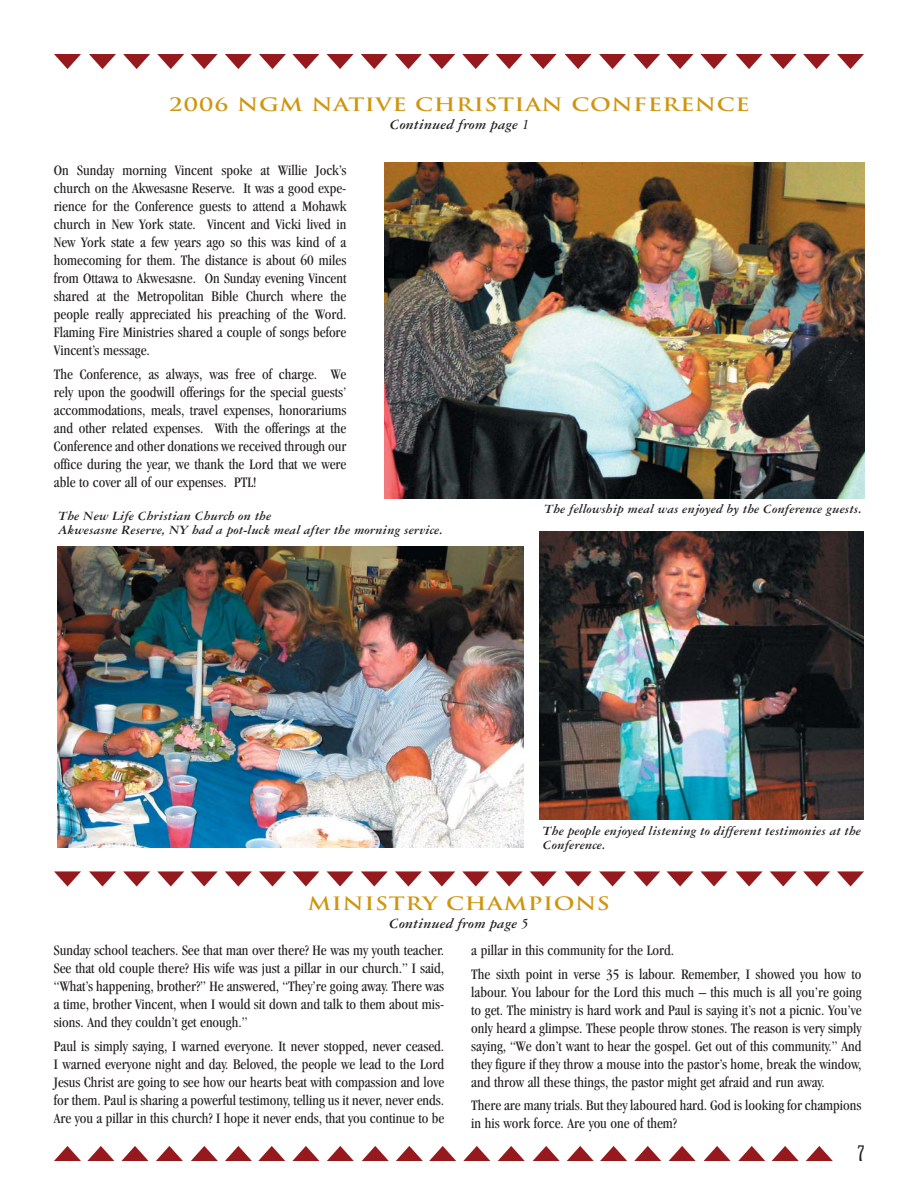
<style>
.page{position:relative;width:918px;height:1188px;background:#fff}
.page>*{position:absolute;margin:0;border:0;box-sizing:border-box;transform-origin:0 0}
.t1{font:21px "Willow";color:#231f20;scale:1.8 1}
.t2{font:700 18px "Trajan";letter-spacing:.025em;color:#ce9610;scale:1.25 1}
.t3{font:condensed 15px/18px "Garamond";color:#231f20;text-align:justify}
.t4{font:italic 700 15px "Garamond Three";color:#231f20}
.t5{font:italic 700 13.5px/13.5px "Garamond Three";color:#231f20}
</style>
<div class="page">
<svg style="left:54px;top:54px;width:27px;height:15px"></svg>
<svg style="left:89px;top:54px;width:27px;height:15px"></svg>
<svg style="left:361px;top:54px;width:27px;height:15px"></svg>
<svg style="left:395px;top:54px;width:27px;height:15px"></svg>
<svg style="left:428px;top:54px;width:27px;height:15px"></svg>
<svg style="left:530px;top:54px;width:27px;height:15px"></svg>
<svg style="left:565px;top:54px;width:27px;height:15px"></svg>
<svg style="left:599px;top:54px;width:27px;height:15px"></svg>
<svg style="left:633px;top:54px;width:27px;height:15px"></svg>
<svg style="left:667px;top:54px;width:27px;height:15px"></svg>
<svg style="left:462px;top:54px;width:27px;height:15px"></svg>
<svg style="left:496px;top:54px;width:27px;height:15px"></svg>
<svg style="left:700px;top:54px;width:27px;height:15px"></svg>
<svg style="left:736px;top:54px;width:27px;height:15px"></svg>
<svg style="left:770px;top:54px;width:27px;height:15px"></svg>
<svg style="left:803px;top:54px;width:27px;height:15px"></svg>
<svg style="left:837px;top:54px;width:27px;height:15px"></svg>
<svg style="left:327px;top:54px;width:27px;height:15px"></svg>
<svg style="left:123px;top:54px;width:27px;height:15px"></svg>
<svg style="left:157px;top:54px;width:27px;height:15px"></svg>
<svg style="left:191px;top:54px;width:27px;height:15px"></svg>
<svg style="left:225px;top:54px;width:27px;height:15px"></svg>
<svg style="left:259px;top:54px;width:27px;height:15px"></svg>
<svg style="left:292px;top:54px;width:27px;height:15px"></svg>
<svg style="left:191px;top:1146px;width:27px;height:15px"></svg>
<svg style="left:156px;top:1146px;width:27px;height:15px"></svg>
<svg style="left:122px;top:1146px;width:27px;height:15px"></svg>
<svg style="left:87px;top:1146px;width:27px;height:15px"></svg>
<svg style="left:54px;top:1146px;width:27px;height:15px"></svg>
<svg style="left:362px;top:1146px;width:27px;height:15px"></svg>
<svg style="left:327px;top:1146px;width:27px;height:15px"></svg>
<svg style="left:292px;top:1146px;width:27px;height:15px"></svg>
<svg style="left:258px;top:1146px;width:27px;height:15px"></svg>
<svg style="left:225px;top:1146px;width:27px;height:15px"></svg>
<svg style="left:533px;top:1146px;width:27px;height:15px"></svg>
<svg style="left:498px;top:1146px;width:27px;height:15px"></svg>
<svg style="left:463px;top:1146px;width:27px;height:15px"></svg>
<svg style="left:429px;top:1146px;width:27px;height:15px"></svg>
<svg style="left:396px;top:1146px;width:27px;height:15px"></svg>
<svg style="left:704px;top:1146px;width:27px;height:15px"></svg>
<svg style="left:669px;top:1146px;width:27px;height:15px"></svg>
<svg style="left:634px;top:1146px;width:27px;height:15px"></svg>
<svg style="left:600px;top:1146px;width:27px;height:15px"></svg>
<svg style="left:567px;top:1146px;width:27px;height:15px"></svg>
<svg style="left:806px;top:1146px;width:27px;height:15px"></svg>
<svg style="left:772px;top:1146px;width:27px;height:15px"></svg>
<svg style="left:738px;top:1146px;width:27px;height:15px"></svg>
<svg style="left:54px;top:871px;width:27px;height:16px"></svg>
<svg style="left:89px;top:871px;width:27px;height:16px"></svg>
<svg style="left:361px;top:871px;width:27px;height:16px"></svg>
<svg style="left:395px;top:871px;width:27px;height:16px"></svg>
<svg style="left:428px;top:871px;width:27px;height:16px"></svg>
<svg style="left:530px;top:871px;width:27px;height:15px"></svg>
<svg style="left:565px;top:871px;width:27px;height:15px"></svg>
<svg style="left:599px;top:871px;width:27px;height:15px"></svg>
<svg style="left:633px;top:871px;width:27px;height:15px"></svg>
<svg style="left:667px;top:871px;width:27px;height:15px"></svg>
<svg style="left:462px;top:871px;width:27px;height:15px"></svg>
<svg style="left:496px;top:871px;width:27px;height:15px"></svg>
<svg style="left:700px;top:871px;width:27px;height:15px"></svg>
<svg style="left:736px;top:871px;width:27px;height:15px"></svg>
<svg style="left:770px;top:871px;width:27px;height:15px"></svg>
<svg style="left:803px;top:871px;width:27px;height:15px"></svg>
<svg style="left:837px;top:871px;width:27px;height:15px"></svg>
<svg style="left:327px;top:871px;width:27px;height:16px"></svg>
<svg style="left:123px;top:871px;width:27px;height:16px"></svg>
<svg style="left:157px;top:871px;width:27px;height:16px"></svg>
<svg style="left:191px;top:871px;width:27px;height:16px"></svg>
<svg style="left:225px;top:871px;width:27px;height:16px"></svg>
<svg style="left:259px;top:871px;width:27px;height:16px"></svg>
<svg style="left:292px;top:871px;width:27px;height:16px"></svg>
<img style="left:384px;top:162px;width:480px;height:336px">
<img style="left:540px;top:531px;width:324px;height:288px">
<img style="left:58px;top:546px;width:465px;height:302px">
<p class="t2" style="left:170px;top:94px;width:465px">2006 NGM NATIVE CHRISTIAN CONFERENCE</p>
<p class="t4" style="left:390px;top:119px;width:141px">Continued from page 1</p>
<p class="t3" style="left:54px;top:163px;width:294px">On Sunday morning Vincent spoke at Willie Jock’s church on the Akwesasne Reserve. It was a good expe&shy;rience for the Conference guests to attend a Mohawk church in New York state. Vincent and Vicki lived in New York state a few years ago so this was kind of a homecoming for them. The distance is about 60 miles from Ottawa to Akwesasne. On Sunday evening Vincent shared at the Metropolitan Bible Church where the people really appreciated his preaching of the Word.<br>Flaming Fire Ministries shared a couple of songs before Vincent’s message.</p>
<p class="t3" style="left:54px;top:366px;width:294px">The Conference, as always, was free of charge. We rely upon the goodwill offerings for the special guests’ accommodations, meals, travel expenses, honorariums and other related expenses. With the offerings at the Conference and other donations we received through our office during the year, we thank the Lord that we were able to cover all of our expenses. PTL!</p>
<p class="t5" style="left:58px;top:510px;width:386px">The New Life Christian Church on the<br>Akwesasne Reserve, NY had a pot-luck meal after the morning service.</p>
<p class="t5" style="left:544px;top:503px;width:319px">The fellowship meal was enjoyed by the Conference guests.</p>
<p class="t5" style="left:543px;top:825px;width:320px">The people enjoyed listening to different testimonies at the<br>Conference.</p>
<p class="t2" style="left:308px;top:893px;width:243px">MINISTRY CHAMPIONS</p>
<p class="t4" style="left:389px;top:918px;width:141px">Continued from page 5</p>
<p class="t3" style="left:54px;top:943px;width:392px">Sunday school teachers. See that man over there? He was my youth teacher.<br>See that old couple there? His wife was just a pillar in our church.” I said, “What’s happening, brother?” He answered, “They’re going away. There was a time, brother Vincent, when I would sit down and talk to them about mis&shy;sions. And they couldn’t get enough.”</p>
<p class="t3" style="left:54px;top:1038px;width:392px">Paul is simply saying, I warned everyone. It never stopped, never ceased.<br>I warned everyone night and day. Beloved, the people we lead to the Lord Jesus Christ are going to see how our hearts beat with compassion and love for them. Paul is sharing a powerful testimony, telling us it never, never ends.<br>Are you a pillar in this church? I hope it never ends, that you continue to be</p>
<p class="t3" style="left:471px;top:940px;width:392px;line-height:23.4px">a pillar in this community for the Lord.<br>The sixth point in verse 35 is labour. Remember, I showed you how to</p>
<p class="t3" style="left:471px;top:984px;width:392px">labour. You labour for the Lord this much – this much is all you’re going to get. The ministry is hard work and Paul is saying it’s not a picnic. You’ve only heard a glimpse. These people throw stones. The reason is very simply saying, “We don’t want to hear the gospel. Get out of this community.” And they figure if they throw a mouse into the pastor’s home, break the window, and throw all these things, the pastor might get afraid and run away.</p>
<p class="t3" style="left:471px;top:1097px;width:392px">There are many trials. But they laboured hard. God is looking for champions in his work force. Are you one of them?</p>
<h1 class="t1" style="left:858px;top:1145px;width:5px">7</h1>
</div>
